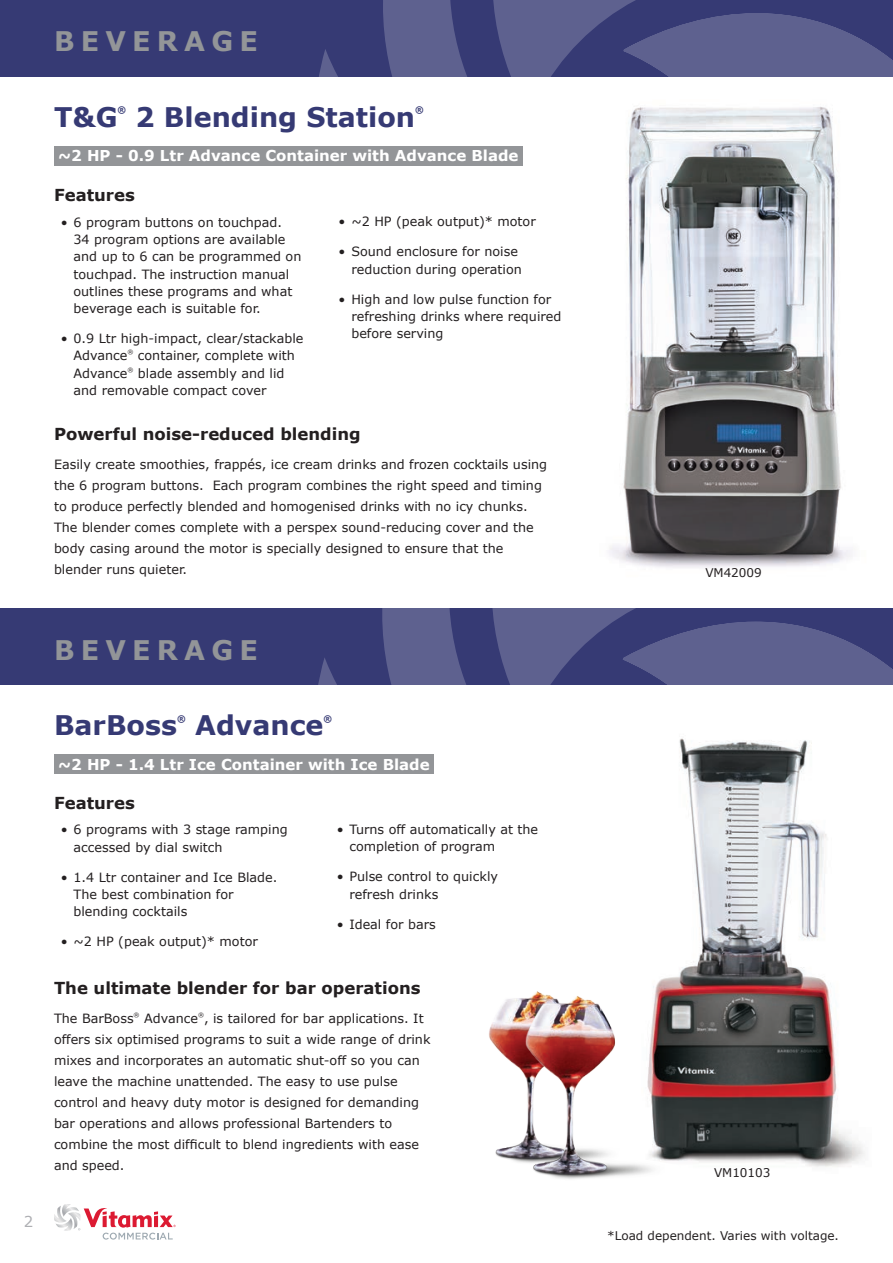
<style>
.page{position:relative;width:893px;height:1263px;background:#fff}
.page>*{position:absolute;margin:0;border:0;box-sizing:border-box;transform-origin:0 0}
.t1{font:700 27px "Verdana";color:#363a74}
.t2{font:700 27px "Verdana";letter-spacing:.23em;color:#939598}
.t3{font:700 16.5px "Verdana";color:#231f20}
.t4{font:700 15px "Verdana";color:#fff}
.t5{font:15px "Verdana";color:#aeafb3}
.t6{font:12.75px/17.2px "Verdana";color:#231f20}
.t7{font:12px "Verdana";color:#231f20}
.t8{font:700 9px "Verdana";color:#363a74}
.t9{font:6px "Verdana";color:#231f20}
</style>
<div class="page">
<img style="left:489px;top:999px;width:23px;height:161px">
<img style="left:653px;top:738px;width:212px;height:429px">
<img style="left:609px;top:107px;width:243px;height:461px">
<div style="left:0;top:608px;width:893px;height:77px;background:#363a74"></div>
<svg style="left:318px;top:608px;width:575px;height:77px"></svg>
<div style="left:0;top:0;width:893px;height:77px;background:#363a74"></div>
<svg style="left:319px;top:0;width:574px;height:77px"></svg>
<div style="left:54px;top:146px;width:469px;height:20px;background:#939598"></div>
<div style="left:54px;top:754px;width:380px;height:20px;background:#939598"></div>
<img style="left:512px;top:987px;width:168px;height:192px">
<svg style="left:54px;top:1204px;width:122px;height:35px"></svg>
<h1 class="t2" style="left:54px;top:22px;width:205px">BEVERAGE</h1>
<h1 class="t1" style="left:54px;top:98px;width:65px">T&amp;G</h1>
<p class="t8" style="left:118px;top:104px;width:10px">®</p>
<h1 class="t1" style="left:136px;top:98px;width:281px">2 Blending Station</h1>
<p class="t8" style="left:415px;top:104px;width:10px">®</p>
<p class="t4" style="left:58px;top:145px;width:462px">~2 HP - 0.9 Ltr Advance Container with Advance Blade</p>
<p class="t3" style="left:54px;top:183px;width:82px">Features</p>
<p class="t6" style="left:73px;top:213px;width:229px;text-indent:-13px">• 6 program buttons on touchpad.<br>34 program options are available and up to 6 can be programmed on touchpad. The instruction manual outlines these programs and what beverage each is suitable for.</p>
<p class="t6" style="left:73px;top:330px;width:231px;text-indent:-13px">• 0.9 Ltr high-impact, clear/stackable<br>Advance</p>
<p class="t9" style="left:127px;top:348px;width:7px">®</p>
<p class="t6" style="left:138px;top:347px;width:159px">container, complete with</p>
<p class="t6" style="left:339px;top:213px;width:199px">• ~2 HP (peak output)* motor</p>
<p class="t6" style="left:351px;top:243px;width:172px;text-indent:-13px">• Sound enclosure for noise reduction during operation</p>
<p class="t6" style="left:351px;top:290px;width:212px;text-indent:-13px">• High and low pulse function for refreshing drinks where required before serving</p>
<p class="t6" style="left:73px;top:364px;width:55px">Advance</p>
<p class="t9" style="left:127px;top:365px;width:7px">®</p>
<p class="t6" style="left:73px;top:364px;width:213px;text-indent:64px">blade assembly and lid and removable compact cover</p>
<p class="t3" style="left:54px;top:422px;width:308px">Powerful noise-reduced blending</p>
<p class="t6" style="left:54px;top:454px;width:495px;line-height:21px">Easily create smoothies, frappés, ice cream drinks and frozen cocktails using the 6 program buttons. Each program combines the right speed and timing to produce perfectly blended and homogenised drinks with no icy chunks.<br>The blender comes complete with a perspex sound-reducing cover and the body casing around the motor is specially designed to ensure that the blender runs quieter.</p>
<h1 class="t2" style="left:54px;top:631px;width:205px">BEVERAGE</h1>
<p class="t5" style="left:24px;top:1211px;width:11px">2</p>
<h1 class="t1" style="left:54px;top:706px;width:125px">BarBoss</h1>
<p class="t8" style="left:177px;top:712px;width:10px">®</p>
<h1 class="t1" style="left:195px;top:706px;width:130px">Advance</h1>
<p class="t8" style="left:324px;top:712px;width:10px">®</p>
<p class="t4" style="left:58px;top:754px;width:373px">~2 HP - 1.4 Ltr Ice Container with Ice Blade</p>
<p class="t3" style="left:54px;top:791px;width:82px">Features</p>
<p class="t6" style="left:73px;top:821px;width:216px;text-indent:-13px">• 6 programs with 3 stage ramping accessed by dial switch</p>
<p class="t6" style="left:73px;top:868px;width:205px;text-indent:-13px">• 1.4 Ltr container and Ice Blade.<br>The best combination for blending cocktails</p>
<p class="t6" style="left:61px;top:933px;width:199px">• ~2 HP (peak output)* motor</p>
<p class="t3" style="left:54px;top:976px;width:368px">The ultimate blender for bar operations</p>
<p class="t6" style="left:54px;top:1010px;width:81px">The BarBoss</p>
<p class="t9" style="left:134px;top:1011px;width:7px">®</p>
<p class="t6" style="left:144px;top:1010px;width:55px">Advance</p>
<p class="t9" style="left:198px;top:1011px;width:7px">®</p>
<p class="t6" style="left:349px;top:821px;width:190px;text-indent:-13px">• Turns off automatically at the completion of program</p>
<p class="t6" style="left:349px;top:868px;width:150px;text-indent:-13px">• Pulse control to quickly refresh drinks</p>
<p class="t6" style="left:337px;top:915px;width:101px">• Ideal for bars</p>
<p class="t6" style="left:54px;top:1008px;width:378px;line-height:21px;text-indent:150px">, is tailored for bar applications. It offers six optimised programs to suit a wide range of drink mixes and incorporates an automatic shut-off so you can leave the machine unattended. The easy to use pulse control and heavy duty motor is designed for demanding bar operations and allows professional Bartenders to combine the most difficult to blend ingredients with ease and speed.</p>
<p class="t7" style="left:705px;top:564px;width:58px">VM42009</p>
<p class="t7" style="left:714px;top:1164px;width:58px">VM10103</p>
<p class="t7" style="left:607px;top:1227px;width:233px">*Load dependent. Varies with voltage.</p>
</div>
